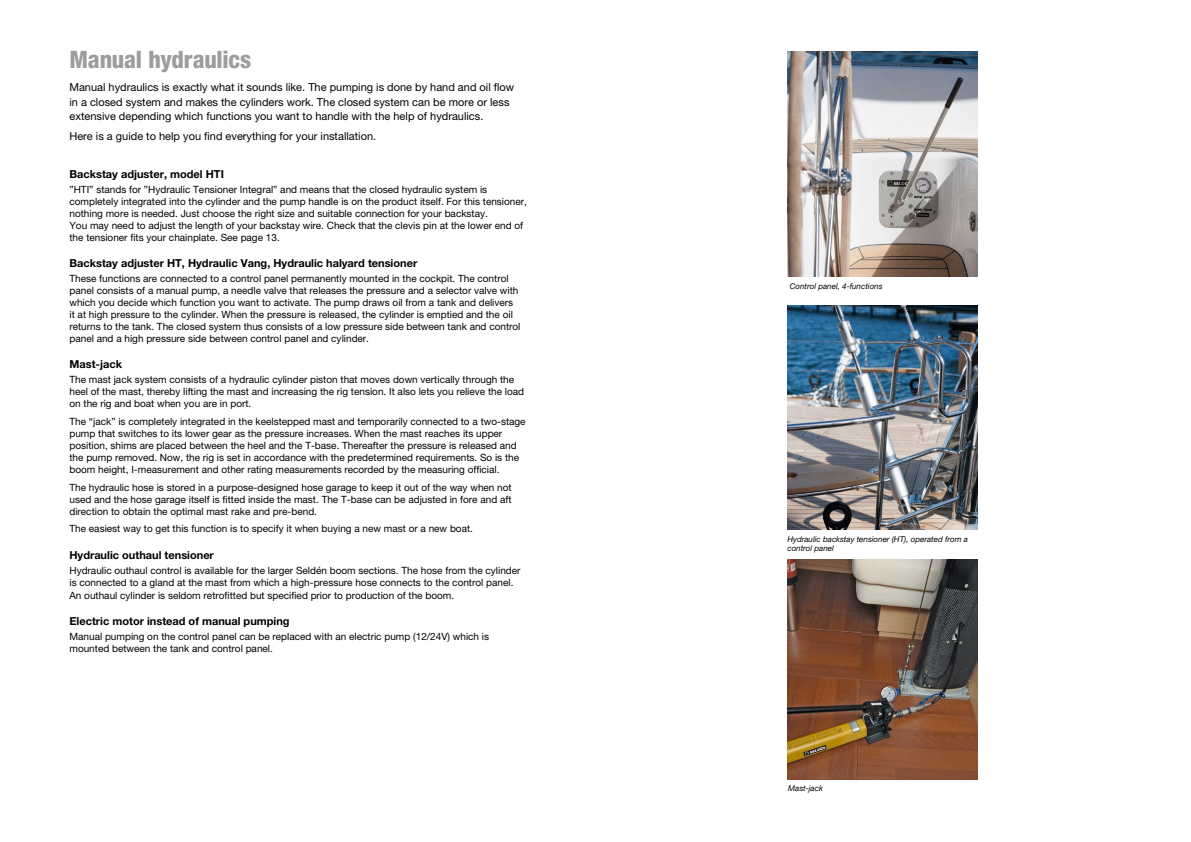
<style>
.page{position:relative;width:1191px;height:842px;background:#fff}
.page>*{position:absolute;margin:0;border:0;box-sizing:border-box;transform-origin:0 0}
.t1{font:800 condensed 24px "Helvetica Neue LT Pro";letter-spacing:-.01em;color:#9d9d9c}
.t2{font:11px/14px "Helvetica Neue LT Pro";color:#000}
.t3{font:700 11px "Helvetica Neue LT Pro";color:#000}
.t4{font:10px/12px "Helvetica Neue LT Pro";color:#000}
.t5{font:italic 8px/9.6px "Helvetica Neue LT Pro";color:#000}
</style>
<div class="page">
<img style="left:787px;top:305px;width:190px;height:224px">
<img style="left:787px;top:51px;width:190px;height:226px">
<img style="left:787px;top:559px;width:190px;height:220px">
<h1 class="t1" style="left:69px;top:45px;width:183px">Manual hydraulics</h1>
<p class="t2" style="left:69px;top:80px;width:446px">Manual hydraulics is exactly what it sounds like. The pumping is done by hand and oil flow in a closed system and makes the cylinders work. The closed system can be more or less extensive depending which functions you want to handle with the help of hydraulics.</p>
<p class="t2" style="left:69px;top:128px;width:308px">Here is a guide to help you find everything for your installation.</p>
<p class="t3" style="left:69px;top:167px;width:156px">Backstay adjuster, model HTI</p>
<p class="t4" style="left:69px;top:183px;width:459px">”HTI” stands for ”Hydraulic Tensioner Integral” and means that the closed hydraulic system is completely integrated into the cylinder and the pump handle is on the product itself. For this tensioner, nothing more is needed. Just choose the right size and suitable connection for your backstay.<br>You may need to adjust the length of your backstay wire. Check that the clevis pin at the lower end of the tensioner fits your chainplate. See page 13.</p>
<p class="t3" style="left:69px;top:256px;width:349px">Backstay adjuster HT, Hydraulic Vang, Hydraulic halyard tensioner</p>
<p class="t4" style="left:69px;top:272px;width:452px">These functions are connected to a control panel permanently mounted in the cockpit. The control panel consists of a manual pump, a needle valve that releases the pressure and a selector valve with which you decide which function you want to activate. The pump draws oil from a tank and delivers it at high pressure to the cylinder. When the pressure is released, the cylinder is emptied and the oil returns to the tank. The closed system thus consists of a low pressure side between tank and control panel and a high pressure side between control panel and cylinder.</p>
<p class="t3" style="left:69px;top:358px;width:54px">Mast-jack</p>
<p class="t4" style="left:69px;top:374px;width:456px">The mast jack system consists of a hydraulic cylinder piston that moves down vertically through the heel of the mast, thereby lifting the mast and increasing the rig tension. It also lets you relieve the load on the rig and boat when you are in port.</p>
<p class="t4" style="left:69px;top:415px;width:458px">The “jack” is completely integrated in the keelstepped mast and temporarily connected to a two-stage pump that switches to its lower gear as the pressure increases. When the mast reaches its upper position, shims are placed between the heel and the T-base. Thereafter the pressure is released and the pump removed. Now, the rig is set in accordance with the predetermined requirements. So is the boom height, I-measurement and other rating measurements recorded by the measuring official.</p>
<p class="t4" style="left:69px;top:481px;width:444px;text-align:justify">The hydraulic hose is stored in a purpose-designed hose garage to keep it out of the way when not used and the hose garage itself is fitted inside the mast. The T-base can be adjusted in fore and aft direction to obtain the optimal mast rake and pre-bend.</p>
<p class="t4" style="left:69px;top:523px;width:405px">The easiest way to get this function is to specify it when buying a new mast or a new boat.</p>
<p class="t3" style="left:69px;top:548px;width:146px">Hydraulic outhaul tensioner</p>
<p class="t4" style="left:69px;top:564px;width:452px">Hydraulic outhaul control is available for the larger Seldén boom sections. The hose from the cylinder is connected to a gland at the mast from which a high-pressure hose connects to the control panel.</p>
<p class="t4" style="left:69px;top:589px;width:386px">An outhaul cylinder is seldom retrofitted but specified prior to production of the boom.</p>
<p class="t3" style="left:69px;top:614px;width:222px">Electric motor instead of manual pumping</p>
<p class="t4" style="left:69px;top:630px;width:421px">Manual pumping on the control panel can be replaced with an electric pump (12/24V) which is mounted between the tank and control panel.</p>
<p class="t5" style="left:789px;top:281px;width:94px">Control panel, 4-functions</p>
<p class="t5" style="left:787px;top:534px;width:182px">Hydraulic backstay tensioner (HT), operated from a control panel</p>
<p class="t5" style="left:788px;top:783px;width:36px">Mast-jack</p>
</div>
